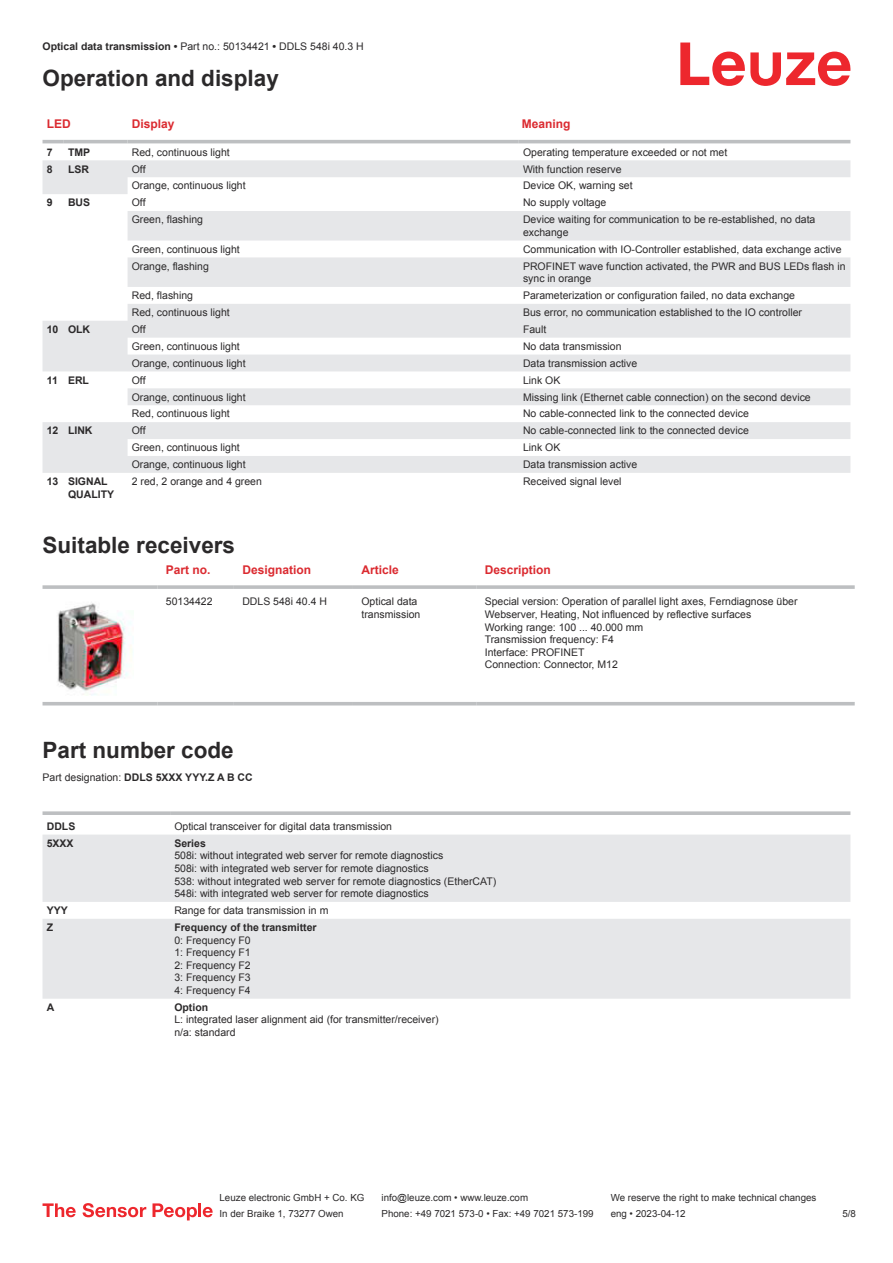
<style>
.page{position:relative;width:893px;height:1263px;background:#fff}
.page>*{position:absolute;margin:0;border:0;box-sizing:border-box;transform-origin:0 0}
.t1{font:700 22.5px "Arial";color:#2b292a}
.t2{font:700 12px "Arial";color:#db2a30}
.t3{font:10.5px/12.6px "Arial";color:#2b292a}
.t4{font:700 10.5px/12.6px "Arial";color:#2b292a}
.t5{font:9.75px "Arial";color:#2b292a}
.s1{font-weight:700}
.s2{font-weight:400}
</style>
<div class="page">
<svg style="left:680px;top:43px;width:170px;height:43px"></svg>
<svg style="left:43px;top:160px;width:807px;height:313px;fill:#e6e7e9"></svg>
<hr style="left:43px;top:140px;width:21px;height:3px;background:#bdbfc1">
<hr style="left:64px;top:140px;width:64px;height:3px;background:#bdbfc1">
<hr style="left:128px;top:140px;width:391px;height:3px;background:#bdbfc1">
<hr style="left:519px;top:140px;width:331px;height:3px;background:#bdbfc1">
<svg style="left:43px;top:705px;width:812px;height:1px"></svg>
<svg style="left:43px;top:585px;width:114px;height:4px"></svg>
<svg style="left:157px;top:585px;width:77px;height:4px"></svg>
<svg style="left:234px;top:585px;width:119px;height:4px"></svg>
<svg style="left:353px;top:585px;width:123px;height:4px"></svg>
<svg style="left:476px;top:585px;width:379px;height:4px;background:#c3c5c7"></svg>
<hr style="left:43px;top:702px;width:114px;height:3px;background:#bdbfc1">
<hr style="left:157px;top:702px;width:77px;height:3px;background:#bdbfc1">
<hr style="left:234px;top:702px;width:119px;height:3px;background:#bdbfc1">
<hr style="left:353px;top:702px;width:123px;height:3px;background:#bdbfc1">
<hr style="left:476px;top:702px;width:379px;height:3px;background:#bdbfc1">
<img style="left:57px;top:603px;width:75px;height:92px">
<svg style="left:43px;top:834px;width:807px;height:165px;background:#e8e9eb"></svg>
<svg style="left:43px;top:811px;width:127px;height:4px"></svg>
<svg style="left:170px;top:811px;width:680px;height:4px;background:#c3c5c7"></svg>
<svg style="left:43px;top:1203px;width:33px;height:14px"></svg>
<svg style="left:83px;top:1203px;width:63px;height:14px"></svg>
<svg style="left:153px;top:1203px;width:44px;height:17px"></svg>
<hr style="left:198px;top:1203px;width:3px;height:14px;background:#ed272d">
<svg style="left:203px;top:1207px;width:10px;height:10px"></svg>
<p class="t3" style="left:43px;top:41px;width:323px"><span class="s1">Optical data transmission •</span> Part no.: 50134421 <span class="s1">•</span> DDLS 548i 40.3 H</p>
<h1 class="t1" style="left:43px;top:70px;width:238px">Operation and display</h1>
<p class="t2" style="left:47px;top:119px;width:25px">LED</p>
<p class="t2" style="left:132px;top:119px;width:44px">Display</p>
<p class="t2" style="left:522px;top:119px;width:50px">Meaning</p>
<p class="t4" style="left:47px;top:147px;width:7px">7</p>
<p class="t4" style="left:68px;top:147px;width:24px">TMP</p>
<p class="t3" style="left:132px;top:147px;width:100px">Red, continuous light</p>
<p class="t3" style="left:523px;top:147px;width:206px">Operating temperature exceeded or not met</p>
<p class="t4" style="left:47px;top:163px;width:7px">8</p>
<p class="t4" style="left:68px;top:163px;width:23px">LSR</p>
<p class="t3" style="left:132px;top:163px;width:15px">Off</p>
<p class="t3" style="left:523px;top:163px;width:100px">With function reserve</p>
<p class="t3" style="left:132px;top:180px;width:115px">Orange, continuous light</p>
<p class="t3" style="left:523px;top:180px;width:111px">Device OK, warning set</p>
<p class="t4" style="left:47px;top:197px;width:7px">9</p>
<p class="t4" style="left:68px;top:197px;width:24px">BUS</p>
<p class="t3" style="left:132px;top:197px;width:15px">Off</p>
<p class="t3" style="left:523px;top:197px;width:85px">No supply voltage</p>
<p class="t3" style="left:132px;top:214px;width:73px">Green, flashing</p>
<p class="t3" style="left:523px;top:214px;width:294px">Device waiting for communication to be re-established, no data exchange</p>
<p class="t3" style="left:132px;top:244px;width:109px">Green, continuous light</p>
<p class="t3" style="left:523px;top:244px;width:320px">Communication with IO-Controller established, data exchange active</p>
<p class="t3" style="left:132px;top:261px;width:79px">Orange, flashing</p>
<p class="t3" style="left:523px;top:261px;width:324px">PROFINET wave function activated, the PWR and BUS LEDs flash in sync in orange</p>
<p class="t3" style="left:132px;top:290px;width:63px">Red, flashing</p>
<p class="t3" style="left:523px;top:290px;width:273px">Parameterization or configuration failed, no data exchange</p>
<p class="t3" style="left:132px;top:307px;width:100px">Red, continuous light</p>
<p class="t3" style="left:523px;top:307px;width:280px">Bus error, no communication established to the IO controller</p>
<p class="t4" style="left:47px;top:324px;width:45px">10 OLK</p>
<p class="t3" style="left:132px;top:324px;width:15px">Off</p>
<p class="t3" style="left:523px;top:324px;width:25px">Fault</p>
<p class="t3" style="left:132px;top:341px;width:109px">Green, continuous light</p>
<p class="t3" style="left:523px;top:341px;width:100px">No data transmission</p>
<p class="t3" style="left:132px;top:358px;width:115px">Orange, continuous light</p>
<p class="t3" style="left:523px;top:358px;width:116px">Data transmission active</p>
<p class="t4" style="left:47px;top:375px;width:44px">11 ERL</p>
<p class="t3" style="left:132px;top:375px;width:15px">Off</p>
<p class="t3" style="left:523px;top:375px;width:39px">Link OK</p>
<p class="t3" style="left:132px;top:391px;width:115px">Orange, continuous light</p>
<p class="t3" style="left:523px;top:391px;width:289px">Missing link (Ethernet cable connection) on the second device</p>
<p class="t3" style="left:132px;top:408px;width:100px">Red, continuous light</p>
<p class="t3" style="left:523px;top:408px;width:227px">No cable-connected link to the connected device</p>
<p class="t4" style="left:47px;top:425px;width:47px">12 LINK</p>
<p class="t3" style="left:132px;top:425px;width:15px">Off</p>
<p class="t3" style="left:523px;top:425px;width:227px">No cable-connected link to the connected device</p>
<p class="t3" style="left:132px;top:442px;width:109px">Green, continuous light</p>
<p class="t3" style="left:523px;top:442px;width:39px">Link OK</p>
<p class="t3" style="left:132px;top:459px;width:115px">Orange, continuous light</p>
<p class="t3" style="left:523px;top:459px;width:116px">Data transmission active</p>
<p class="t4" style="left:68px;top:476px;width:48px;text-indent:-21px">13 SIGNAL<br>QUALITY</p>
<p class="t3" style="left:132px;top:476px;width:132px">2 red, 2 orange and 4 green</p>
<p class="t3" style="left:523px;top:476px;width:100px">Received signal level</p>
<h1 class="t1" style="left:43px;top:536px;width:194px">Suitable receivers</h1>
<p class="t2" style="left:166px;top:566px;width:46px">Part no.</p>
<p class="t2" style="left:242px;top:566px;width:70px">Designation</p>
<p class="t2" style="left:361px;top:566px;width:39px">Article</p>
<p class="t2" style="left:485px;top:566px;width:68px">Description</p>
<p class="t3" style="left:166px;top:596px;width:48px">50134422</p>
<p class="t3" style="left:242px;top:596px;width:86px">DDLS 548i 40.4 H</p>
<p class="t3" style="left:361px;top:596px;width:60px">Optical data transmission</p>
<p class="t3" style="left:485px;top:596px;width:314px">Special version: Operation of parallel light axes, Ferndiagnose über Webserver, Heating, Not influenced by reflective surfaces<br>Working range: 100 ... 40.000 mm<br>Transmission frequency: F4<br>Interface: PROFINET<br>Connection: Connector, M12</p>
<h1 class="t1" style="left:43px;top:742px;width:193px">Part number code</h1>
<p class="t4" style="left:43px;top:772px;width:212px"><span class="s2">Part designation:</span> DDLS 5XXX YYY.Z A B CC</p>
<p class="t4" style="left:47px;top:821px;width:30px">DDLS</p>
<p class="t3" style="left:174px;top:821px;width:219px">Optical transceiver for digital data transmission</p>
<p class="t4" style="left:47px;top:838px;width:28px">5XXX</p>
<p class="t4" style="left:174px;top:838px;width:33px">Series</p>
<p class="t3" style="left:174px;top:850px;width:323px">508i: without integrated web server for remote diagnostics<br>508i: with integrated web server for remote diagnostics<br>538: without integrated web server for remote diagnostics (EtherCAT)<br>548i: with integrated web server for remote diagnostics</p>
<p class="t4" style="left:47px;top:905px;width:23px">YYY</p>
<p class="t3" style="left:174px;top:905px;width:156px">Range for data transmission in m</p>
<p class="t4" style="left:47px;top:922px;width:8px">Z</p>
<p class="t4" style="left:174px;top:922px;width:144px">Frequency of the transmitter</p>
<p class="t3" style="left:174px;top:934px;width:78px;text-align:justify">0: Frequency F0<br>1: Frequency F1<br>2: Frequency F2<br>3: Frequency F3<br>4: Frequency F4</p>
<p class="t4" style="left:47px;top:1002px;width:9px">A</p>
<p class="t4" style="left:174px;top:1002px;width:35px">Option</p>
<p class="t3" style="left:174px;top:1014px;width:266px">L: integrated laser alignment aid (for transmitter/receiver) n/a: standard</p>
<p class="t5" style="left:220px;top:1194px;width:146px">Leuze electronic GmbH + Co. KG</p>
<p class="t5" style="left:381px;top:1194px;width:148px">info@leuze.com • www.leuze.com</p>
<p class="t5" style="left:611px;top:1194px;width:207px">We reserve the right to make technical changes</p>
<p class="t5" style="left:220px;top:1210px;width:126px">In der Braike 1, 73277 Owen</p>
<p class="t5" style="left:381px;top:1210px;width:214px">Phone: +49 7021 573-0 • Fax: +49 7021 573-199</p>
<p class="t5" style="left:611px;top:1210px;width:76px">eng • 2023-04-12</p>
<p class="t5" style="left:842px;top:1210px;width:15px">5 /8</p>
</div>
